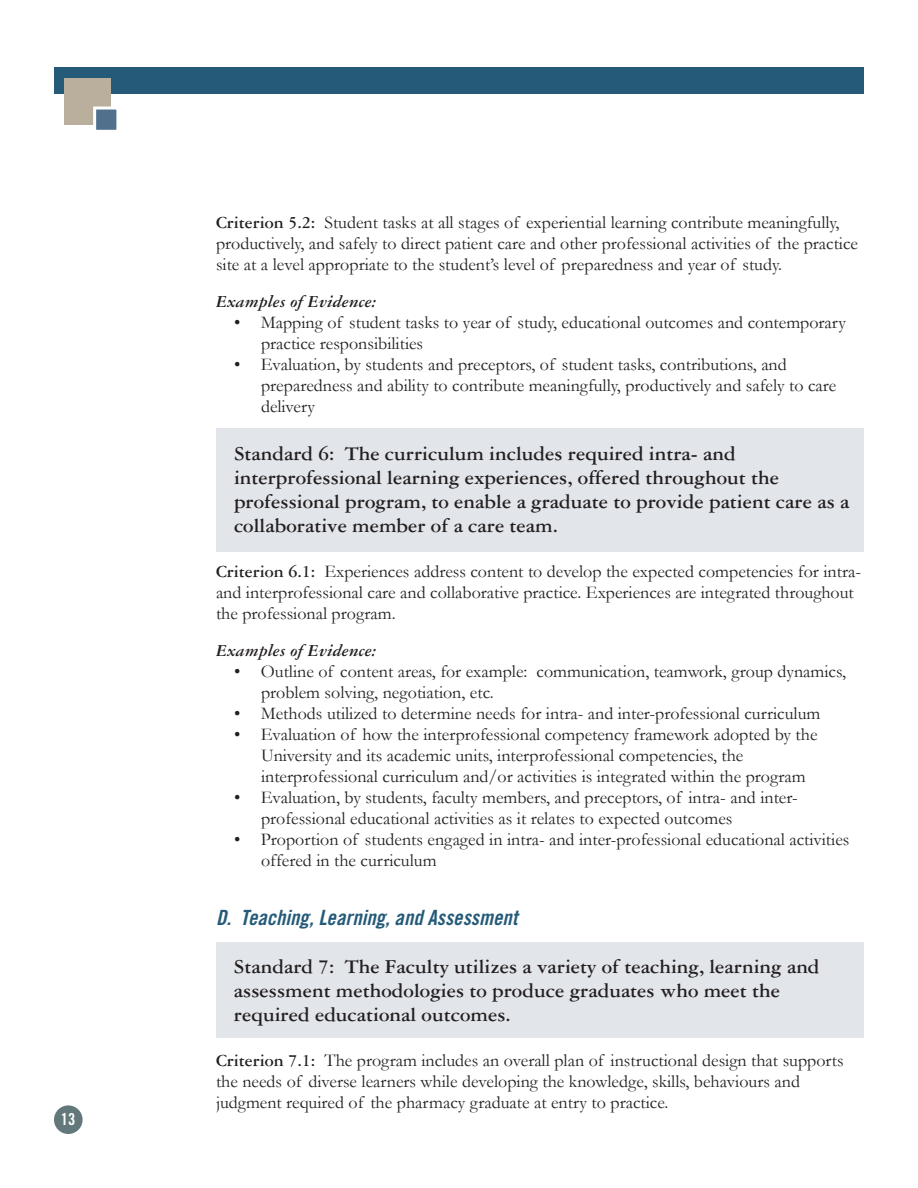
<style>
.page{position:relative;width:918px;height:1188px;background:#fff}
.page>*{position:absolute;margin:0;border:0;box-sizing:border-box;transform-origin:0 0}
.t1{font:700 21px/24px "Garamond Three";color:#231f20}
.t2{font:21px "Trade Gothic Bold Cond Twenty Obl";letter-spacing:.005em;color:#255b79}
.t3{font:18px/21px "Garamond";color:#231f20}
.t4{font:italic 700 18px "Garamond Three";color:#231f20}
.t5{font:16.5px "Trade Gothic Bold Cond Twenty";color:#fff}
.s1{font-family:"Garamond Three";font-weight:700}
</style>
<div class="page">
<div style="left:216px;top:943px;width:648px;height:95px;background:#e2e5ea"></div>
<div style="left:216px;top:429px;width:648px;height:123px;background:#e2e5ea"></div>
<div style="left:54px;top:68px;width:810px;height:26px;background:#255b79"></div>
<div style="left:54px;top:1105px;width:29px;height:29px;background:#63787a;border-radius:50%"></div>
<div style="left:64px;top:78px;width:47px;height:47px;background:#b9af9c"></div>
<div style="left:96px;top:110px;width:20px;height:20px;background:#50708b"></div>
<div style="left:93px;top:107px;width:26px;height:26px;border:3px solid #fff"></div>
<p class="t5" style="left:61px;top:1113px;width:16px">13</p>
<p class="t3" style="left:216px;top:212px;width:644px"><span class="s1">Criterion 5.2:</span> Student tasks at all stages of experiential learning contribute meaningfully, productively, and safely to direct patient care and other professional activities of the practice site at a level appropriate to the student’s level of preparedness and year of study.</p>
<p class="t4" style="left:216px;top:295px;width:162px">Examples of Evidence:</p>
<p class="t3" style="left:261px;top:312px;width:586px;text-indent:-27px">• Mapping of student tasks to year of study, educational outcomes and contemporary practice responsibilities</p>
<p class="t3" style="left:261px;top:354px;width:577px;text-indent:-27px">• Evaluation, by students and preceptors, of student tasks, contributions, and preparedness and ability to contribute meaningfully, productively and safely to care delivery</p>
<p class="t1" style="left:234px;top:444px;width:617px">Standard 6: The curriculum includes required intra- and interprofessional learning experiences, offered throughout the professional program, to enable a graduate to provide patient care as a collaborative member of a care team.</p>
<p class="t3" style="left:216px;top:561px;width:646px"><span class="s1">Criterion 6.1:</span> Experiences address content to develop the expected competencies for intra&shy;and interprofessional care and collaborative practice. Experiences are integrated throughout the professional program.</p>
<p class="t4" style="left:216px;top:644px;width:162px">Examples of Evidence:</p>
<p class="t3" style="left:261px;top:661px;width:586px;text-indent:-27px">• Outline of content areas, for example: communication, teamwork, group dynamics, problem solving, negotiation, etc.</p>
<p class="t3" style="left:234px;top:703px;width:588px">• Methods utilized to determine needs for intra- and inter-professional curriculum</p>
<p class="t3" style="left:261px;top:724px;width:558px;text-indent:-27px">• Evaluation of how the interprofessional competency framework adopted by the<br>University and its academic units, interprofessional competencies, the interprofessional curriculum and/or activities is integrated within the program</p>
<p class="t3" style="left:261px;top:787px;width:538px;text-indent:-27px">• Evaluation, by students, faculty members, and preceptors, of intra- and inter&shy;professional educational activities as it relates to expected outcomes</p>
<p class="t3" style="left:261px;top:829px;width:590px;text-indent:-27px">• Proportion of students engaged in intra- and inter-professional educational activities offered in the curriculum</p>
<p class="t2" style="left:216px;top:910px;width:303px">D. Teaching, Learning, and Assessment</p>
<p class="t1" style="left:234px;top:956px;width:587px">Standard 7: The Faculty utilizes a variety of teaching, learning and assessment methodologies to produce graduates who meet the required educational outcomes.</p>
<p class="t3" style="left:216px;top:1050px;width:629px"><span class="s1">Criterion 7.1:</span> The program includes an overall plan of instructional design that supports the needs of diverse learners while developing the knowledge, skills, behaviours and judgment required of the pharmacy graduate at entry to practice.</p>
</div>
